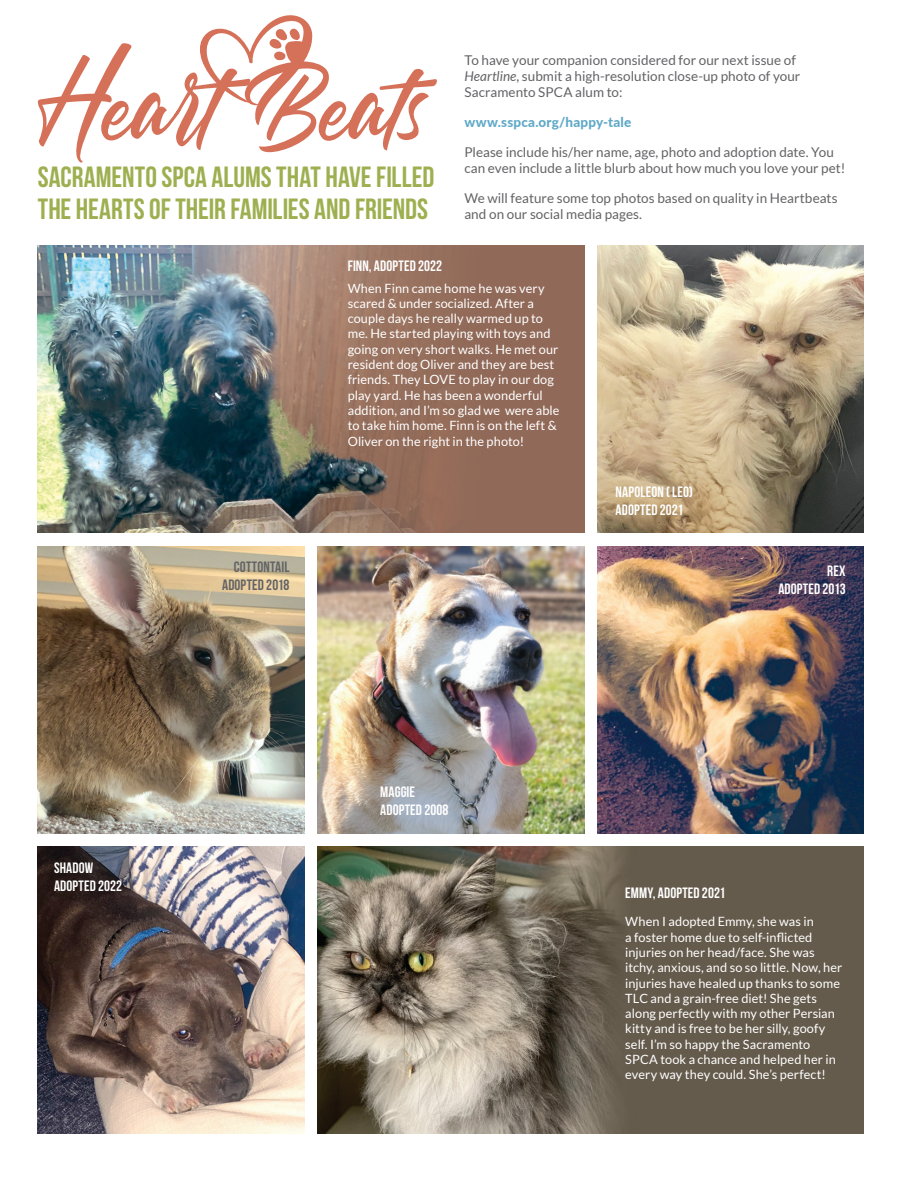
<style>
.page{position:relative;width:918px;height:1188px;background:#fff}
.page>*{position:absolute;margin:0;border:0;box-sizing:border-box;transform-origin:0 0}
.t1{font:29.25px/31.5px "Bebas Neue";color:#9eaf50}
.t2{font:15px/18px "Bebas Neue";letter-spacing:.01em;color:#fff}
.t3{font:15px "Bebas Neue";letter-spacing:.01em;color:#636366}
.t4{font:13.5px/16.2px "Lato";color:#636366}
.t5{font:800 13.5px "Lato";letter-spacing:.015em;color:#5fa9c7}
.t6{font:12.75px/15.3px "Lato";letter-spacing:.005em;color:#fff}
.s1{font-style:italic}
</style>
<div class="page">
<svg style="left:37px;top:15px;width:400px;height:148px"></svg>
<img style="left:38px;top:847px;width:266px;height:287px">
<img style="left:38px;top:246px;width:546px;height:287px">
<img style="left:38px;top:546px;width:266px;height:287px">
<img style="left:318px;top:546px;width:266px;height:287px">
<img style="left:598px;top:546px;width:266px;height:287px">
<img style="left:318px;top:847px;width:546px;height:287px">
<img style="left:598px;top:246px;width:266px;height:287px">
<p class="t1" style="left:38px;top:161px;width:398px">SACRAMENTO SPCA ALUMS THAT HAVE FILLED<br>THE HEARTS OF THEIR FAMILIES AND FRIENDS</p>
<p class="t4" style="left:464px;top:52px;width:338px">To have your companion considered for our next issue of<br><span class="s1">Heartline</span>, submit a high-resolution close-up photo of your<br>Sacramento SPCA alum to:</p>
<p class="t5" style="left:464px;top:112px;width:168px">www.sspca.org/happy-tale</p>
<p class="t4" style="left:464px;top:144px;width:383px">Please include his/her name, age, photo and adoption date. You can even include a little blurb about how much you love your pet!</p>
<p class="t4" style="left:464px;top:189px;width:375px">We will feature some top photos based on quality in Heartbeats and on our social media pages.</p>
<p class="t2" style="left:54px;top:859px;width:70px">SHADOW<br>ADOPTED 2022</p>
<p class="t3" style="left:234px;top:559px;width:57px">COTTONTAIL</p>
<p class="t3" style="left:222px;top:577px;width:69px">ADOPTED 2018</p>
<p class="t2" style="left:348px;top:256px;width:96px">FINN, ADOPTED 2022</p>
<p class="t6" style="left:348px;top:280px;width:213px">When Finn came home he was very scared &amp; under socialized. After a couple days he really warmed up to me. He started playing with toys and going on very short walks. He met our resident dog Oliver and they are best friends. They LOVE to play in our dog play yard. He has been a wonderful addition, and I’m so glad we were able to take him home. Finn is on the left &amp; Oliver on the right in the photo!</p>
<p class="t2" style="left:616px;top:483px;width:79px">NAPOLEON ( LEO)<br>ADOPTED 2021</p>
<p class="t2" style="left:778px;top:561px;width:69px;text-align:right">REX<br>ADOPTED 2013</p>
<p class="t2" style="left:380px;top:783px;width:36px">MAGGIE</p>
<p class="t2" style="left:380px;top:801px;width:70px">ADOPTED 2008</p>
<p class="t2" style="left:625px;top:883px;width:102px">EMMY, ADOPTED 2021</p>
<p class="t6" style="left:625px;top:914px;width:219px">When I adopted Emmy, she was in<br>a foster home due to self-inflicted injuries on her head/face. She was itchy, anxious, and so so little. Now, her injuries have healed up thanks to some TLC and a grain-free diet! She gets along perfectly with my other Persian kitty and is free to be her silly, goofy self. I’m so happy the Sacramento SPCA took a chance and helped her in every way they could. She’s perfect!</p>
</div>
